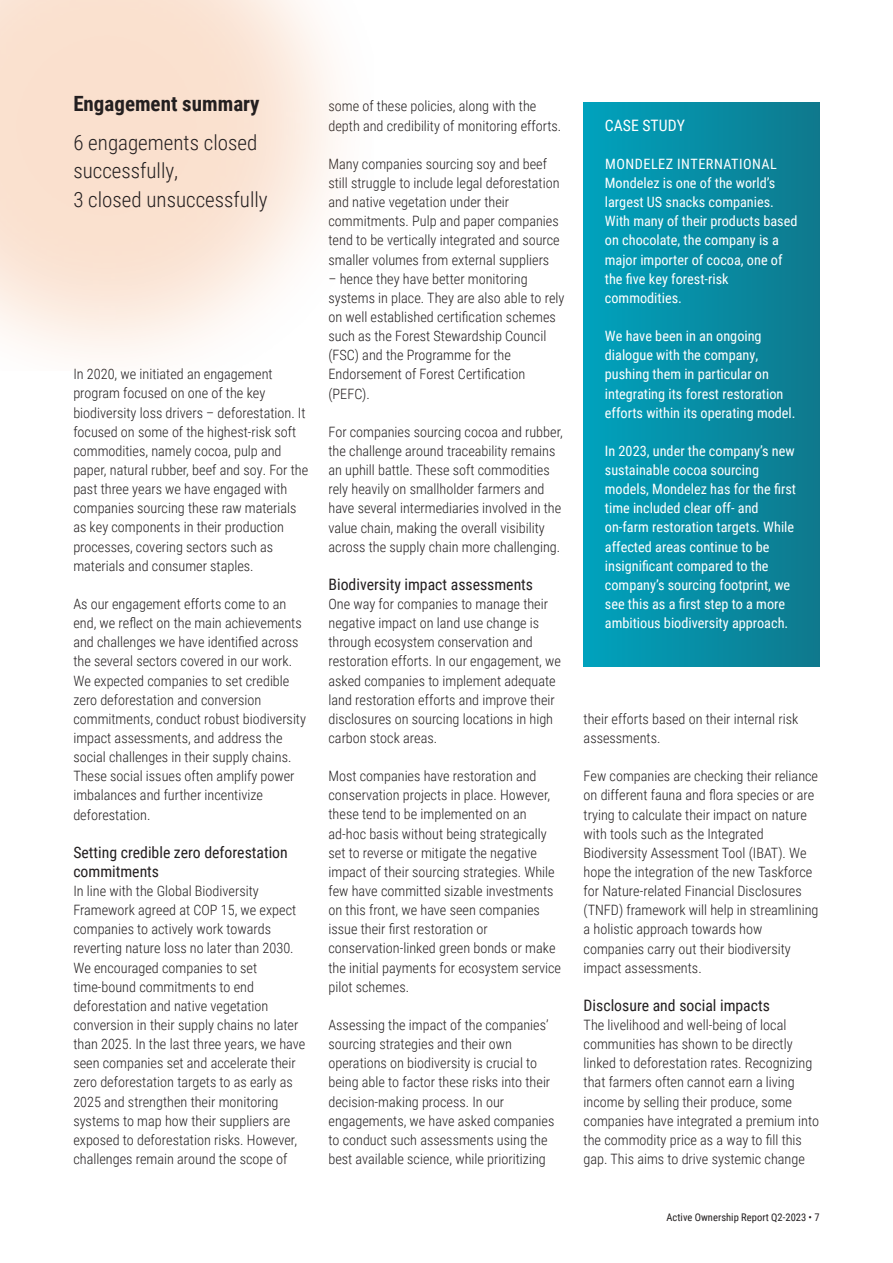
<style>
.page{position:relative;width:893px;height:1263px;background:#fff}
.page>*{position:absolute;margin:0;border:0;box-sizing:border-box;transform-origin:0 0}
.Inleidende_tekst{font:300 21px/28.7px "Roboto Condensed";color:#231f20}
.Inleidende_tekst-2{font:700 21px "Roboto Condensed";color:#231f20}
.Paragraafkop{font:15.75px/19.2px "Roboto Condensed";color:#231f20}
.Paragraafkop-2{font:15.75px "Roboto Condensed";color:#fff}
.Leestekst{font:300 14.25px/19.2px "Roboto Condensed";color:#231f20}
.Subhoofdstukkop{font:14.25px/19.2px "Roboto Condensed";color:#fff}
.t1{font:10.5px "Roboto Condensed";letter-spacing:.005em;color:#231f20}
</style>
<div class="page">
<div style="left:584px;top:102px;width:236px;height:564px;background:linear-gradient(to right,#00a2bd,#0f798d)"></div>
<p class="Inleidende_tekst-2" style="left:73px;top:89px;width:188px">Engagement summary</p>
<p class="Inleidende_tekst" style="left:73px;top:127px;width:185px">6 engagements closed successfully,</p>
<p class="Inleidende_tekst" style="left:73px;top:185px;width:196px">3 closed unsuccessfully</p>
<p class="Leestekst" style="left:73px;top:364px;width:236px">In 2020, we initiated an engagement program focused on one of the key biodiversity loss drivers – deforestation. It focused on some of the highest-risk soft commodities, namely cocoa, pulp and paper, natural rubber, beef and soy. For the past three years we have engaged with companies sourcing these raw materials as key components in their production processes, covering sectors such as materials and consumer staples.</p>
<p class="Leestekst" style="left:73px;top:594px;width:234px">As our engagement efforts come to an end, we reflect on the main achievements and challenges we have identified across the several sectors covered in our work.<br>We expected companies to set credible zero deforestation and conversion commitments, conduct robust biodiversity impact assessments, and address the social challenges in their supply chains.<br>These social issues often amplify power imbalances and further incentivize deforestation.</p>
<p class="Paragraafkop" style="left:73px;top:842px;width:216px">Setting credible zero deforestation commitments</p>
<p class="Leestekst" style="left:73px;top:881px;width:234px">In line with the Global Biodiversity Framework agreed at COP 15, we expect companies to actively work towards reverting nature loss no later than 2030.<br>We encouraged companies to set time-bound commitments to end deforestation and native vegetation conversion in their supply chains no later than 2025. In the last three years, we have seen companies set and accelerate their zero deforestation targets to as early as 2025 and strengthen their monitoring systems to map how their suppliers are exposed to deforestation risks. However, challenges remain around the scope of</p>
<p class="Leestekst" style="left:328px;top:96px;width:234px">some of these policies, along with the depth and credibility of monitoring efforts.</p>
<p class="Leestekst" style="left:328px;top:154px;width:233px">Many companies sourcing soy and beef still struggle to include legal deforestation and native vegetation under their commitments. Pulp and paper companies tend to be vertically integrated and source smaller volumes from external suppliers</p>
<p class="Leestekst" style="left:328px;top:268px;width:237px">– hence they have better monitoring systems in place. They are also able to rely on well established certification schemes such as the Forest Stewardship Council (FSC) and the Programme for the Endorsement of Forest Certification (PEFC).</p>
<p class="Leestekst" style="left:328px;top:422px;width:236px">For companies sourcing cocoa and rubber, the challenge around traceability remains an uphill battle. These soft commodities rely heavily on smallholder farmers and have several intermediaries involved in the value chain, making the overall visibility across the supply chain more challenging.</p>
<p class="Paragraafkop" style="left:328px;top:574px;width:206px">Biodiversity impact assessments</p>
<p class="Leestekst" style="left:328px;top:594px;width:234px">One way for companies to manage their negative impact on land use change is through ecosystem conservation and restoration efforts. In our engagement, we asked companies to implement adequate land restoration efforts and improve their disclosures on sourcing locations in high carbon stock areas.</p>
<p class="Leestekst" style="left:328px;top:766px;width:234px">Most companies have restoration and conservation projects in place. However, these tend to be implemented on an ad-hoc basis without being strategically set to reverse or mitigate the negative impact of their sourcing strategies. While few have committed sizable investments on this front, we have seen companies issue their first restoration or conservation-linked green bonds or make the initial payments for ecosystem service pilot schemes.</p>
<p class="Leestekst" style="left:328px;top:1015px;width:228px">Assessing the impact of the companies’ sourcing strategies and their own operations on biodiversity is crucial to being able to factor these risks into their decision-making process. In our engagements, we have asked companies to conduct such assessments using the best available science, while prioritizing</p>
<p class="Paragraafkop-2" style="left:605px;top:114px;width:82px">CASE STUDY</p>
<p class="Subhoofdstukkop" style="left:605px;top:154px;width:194px">MONDELEZ INTERNATIONAL<br>Mondelez is one of the world’s largest US snacks companies.<br>With many of their products based on chocolate, the company is a major importer of cocoa, one of the five key forest-risk commodities.</p>
<p class="Subhoofdstukkop" style="left:605px;top:326px;width:192px">We have been in an ongoing dialogue with the company, pushing them in particular on integrating its forest restoration efforts within its operating model.</p>
<p class="Subhoofdstukkop" style="left:605px;top:441px;width:193px">In 2023, under the company’s new sustainable cocoa sourcing models, Mondelez has for the first time included clear off- and on-farm restoration targets. While affected areas continue to be insignificant compared to the company’s sourcing footprint, we see this as a first step to a more ambitious biodiversity approach.</p>
<p class="Leestekst" style="left:584px;top:709px;width:216px">their efforts based on their internal risk assessments.</p>
<p class="Leestekst" style="left:584px;top:766px;width:236px">Few companies are checking their reliance on different fauna and flora species or are trying to calculate their impact on nature with tools such as the Integrated Biodiversity Assessment Tool (IBAT). We hope the integration of the new Taskforce for Nature-related Financial Disclosures (TNFD) framework will help in streamlining a holistic approach towards how companies carry out their biodiversity impact assessments.</p>
<p class="Paragraafkop" style="left:584px;top:995px;width:188px">Disclosure and social impacts</p>
<p class="Leestekst" style="left:584px;top:1015px;width:237px">The livelihood and well-being of local communities has shown to be directly linked to deforestation rates. Recognizing that farmers often cannot earn a living income by selling their produce, some companies have integrated a premium into the commodity price as a way to fill this gap. This aims to drive systemic change</p>
<p class="t1" style="left:666px;top:1210px;width:155px">Active Ownership Report Q2-2023 • 7</p>
</div>
